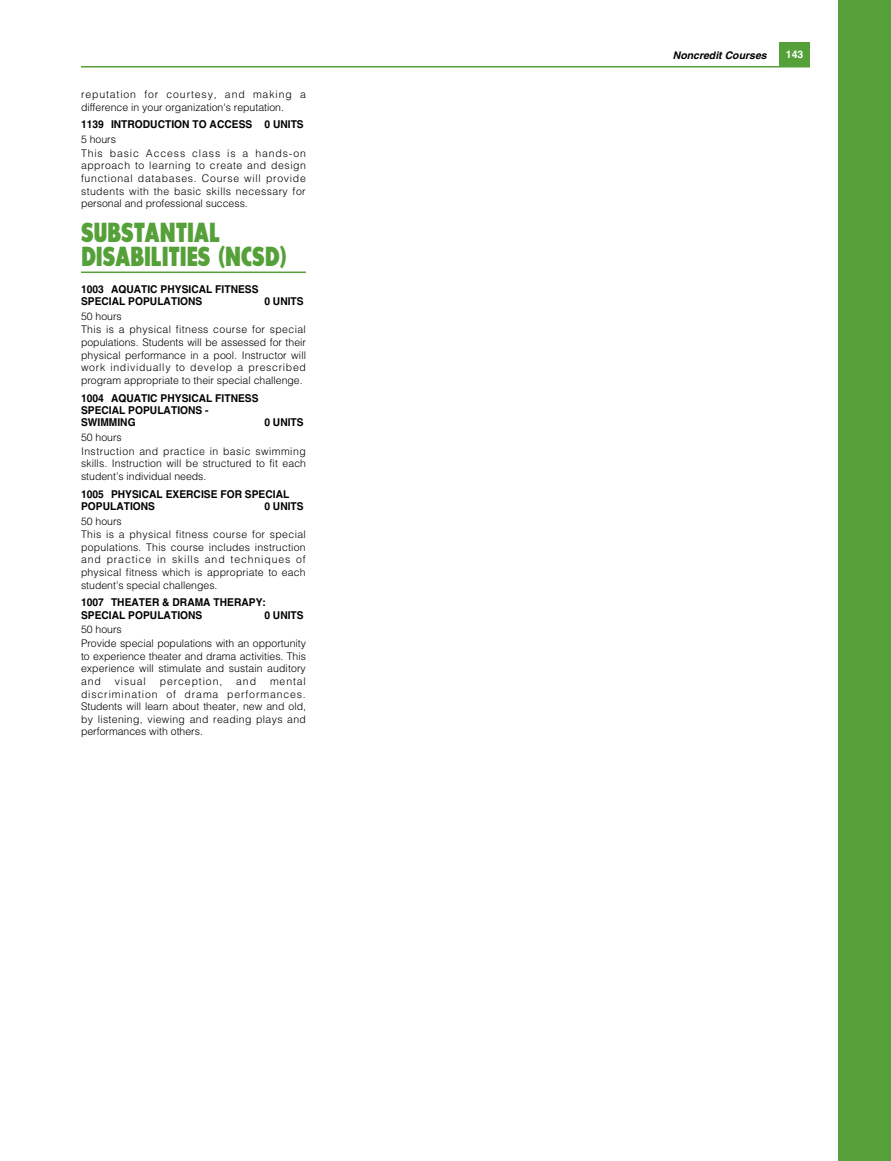
<style>
.page{position:relative;width:891px;height:1161px;background:#fff}
.page>*{position:absolute;margin:0;border:0;box-sizing:border-box;transform-origin:0 0}
.t1{font:27px/24px "Sans Serif Exbold Condensed";letter-spacing:-.005em;color:#55a039;scale:1.17 1}
.t2{font:700 10.8px/12.3px "Helvetica";color:#000;scale:.95 1}
.t3{font:300 10.5px/12.6px "Helvetica";letter-spacing:.01em;color:#000;text-align:justify}
.t4{font:300 10.5px/13.6px "Helvetica";letter-spacing:.035em;color:#000}
.t5{font:300 10.5px/13.6px "Helvetica";letter-spacing:.085em;color:#000}
.t6{font:300 10.5px/13.6px "Helvetica";letter-spacing:.045em;color:#000}
.t7{font:italic 700 10.5px "Helvetica";color:#000}
.t8{font:700 10.5px "Helvetica";color:#fff}
</style>
<div class="page">
<div style="left:779px;top:43px;width:31px;height:23px;background:#55a039"></div>
<hr style="left:81px;top:66px;width:729px;height:2px;background:#55a039">
<div style="left:838px;top:0;width:53px;height:1161px;background:#55a039"></div>
<hr style="left:81px;top:272px;width:225px;height:1px;background:#55a039">
<p class="t3" style="left:81px;top:88px;width:226px">reputation for courtesy, and making a difference in your organization's reputation.</p>
<p class="t2" style="left:81px;top:119px;width:236px">1139 INTRODUCTION TO ACCESS 0 UNITS</p>
<p class="t5" style="left:81px;top:133px;width:226px">5 hours<br>This basic Access class is a hands-on</p>
<p class="t3" style="left:81px;top:160px;width:227px">approach to learning to create and design functional databases. Course will provide students with the basic skills necessary for personal and professional success.</p>
<h1 class="t1" style="left:81px;top:221px;width:177px">SUBSTANTIAL<br>DISABILITIES (NCSD)</h1>
<p class="t2" style="left:81px;top:284px;width:188px">1003 AQUATIC PHYSICAL FITNESS<br>SPECIAL POPULATIONS</p>
<p class="t2" style="left:264px;top:296px;width:43px">0 UNITS</p>
<p class="t4" style="left:81px;top:309px;width:226px">50 hours<br>This is a physical fitness course for special</p>
<p class="t3" style="left:81px;top:336px;width:227px">populations. Students will be assessed for their physical performance in a pool. Instructor will work individually to develop a prescribed program appropriate to their special challenge.</p>
<p class="t2" style="left:81px;top:392px;width:188px">1004 AQUATIC PHYSICAL FITNESS<br>SPECIAL POPULATIONS -<br>SWIMMING</p>
<p class="t2" style="left:264px;top:417px;width:43px">0 UNITS</p>
<p class="t6" style="left:81px;top:430px;width:226px">50 hours<br>Instruction and practice in basic swimming</p>
<p class="t3" style="left:81px;top:457px;width:227px">skills. Instruction will be structured to fit each student’s individual needs.</p>
<p class="t2" style="left:81px;top:488px;width:221px">1005 PHYSICAL EXERCISE FOR SPECIAL<br>POPULATIONS</p>
<p class="t2" style="left:264px;top:501px;width:43px">0 UNITS</p>
<p class="t4" style="left:81px;top:514px;width:226px">50 hours<br>This is a physical fitness course for special</p>
<p class="t3" style="left:81px;top:541px;width:226px">populations. This course includes instruction and practice in skills and techniques of physical fitness which is appropriate to each student’s special challenges.</p>
<p class="t2" style="left:81px;top:597px;width:196px">1007 THEATER &amp; DRAMA THERAPY:<br>SPECIAL POPULATIONS</p>
<p class="t2" style="left:264px;top:610px;width:43px">0 UNITS</p>
<p class="t3" style="left:81px;top:623px;width:227px;line-height:13.6px">50 hours<br>Provide special populations with an opportunity</p>
<p class="t3" style="left:81px;top:650px;width:227px">to experience theater and drama activities. This experience will stimulate and sustain auditory and</p>
<p class="t3" style="left:81px;top:675px;width:227px;text-indent:189px">mental discrimination of drama performances.<br>Students will learn about theater, new and old, by listening, viewing and reading plays and performances with others.</p>
<p class="t3" style="left:115px;top:675px;width:33px">visual</p>
<p class="t5" style="left:160px;top:674px;width:64px">perception,</p>
<p class="t3" style="left:236px;top:675px;width:21px">and</p>
<p class="t7" style="left:673px;top:51px;width:95px">Noncredit Courses</p>
<p class="t8" style="left:786px;top:50px;width:19px">143</p>
</div>
